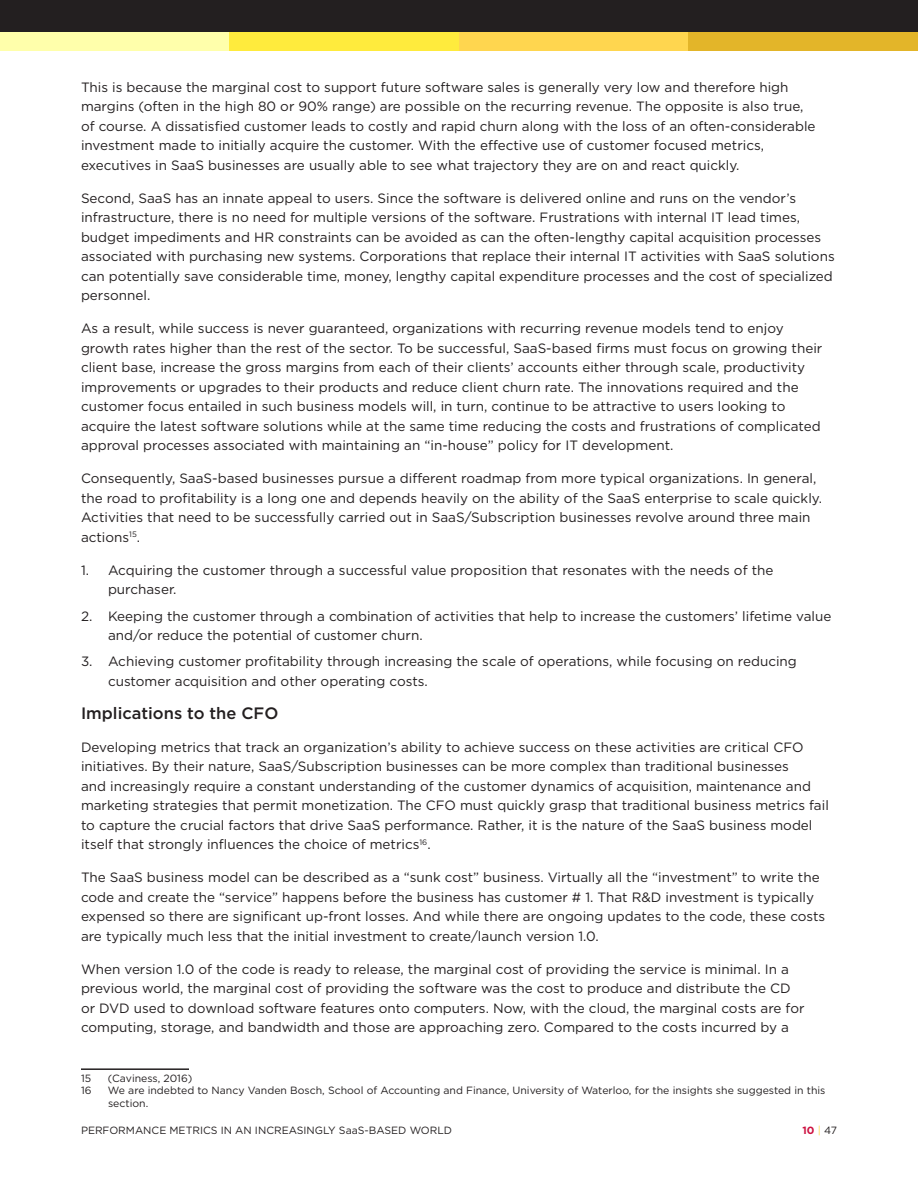
<style>
.page{position:relative;width:918px;height:1188px;background:#fff}
.page>*{position:absolute;margin:0;border:0;box-sizing:border-box;transform-origin:0 0}
.t1{font:500 16.5px "Gotham";color:#231f20}
.Body{font:13.5px/19.5px "Gotham";color:#231f20}
.Footnote{font:10.5px/12.6px "Gotham";color:#231f20}
.t2{font:700 10.5px "Gotham";color:#cd1141}
.s1{font-weight:400;color:#fed64d}
.s2{font-weight:400;color:#231f20}
</style>
<div class="page">
<div style="left:0;top:0;width:918px;height:32px;background:#231f20"></div>
<div style="left:0;top:32px;width:230px;height:19px;background:#ffffab"></div>
<div style="left:230px;top:32px;width:229px;height:19px;background:#ffeb3d"></div>
<div style="left:459px;top:32px;width:229px;height:19px;background:#ffd64f"></div>
<div style="left:688px;top:32px;width:230px;height:19px;background:#e3b529"></div>
<hr style="left:81px;top:1068px;width:108px;height:2px;background:#231f20">
<p class="Body" style="left:81px;top:77px;width:736px">This is because the marginal cost to support future software sales is generally very low and therefore high margins (often in the high 80 or 90% range) are possible on the recurring revenue. The opposite is also true, of course. A dissatisfied customer leads to costly and rapid churn along with the loss of an often-considerable investment made to initially acquire the customer. With the effective use of customer focused metrics, executives in SaaS businesses are usually able to see what trajectory they are on and react quickly.</p>
<p class="Body" style="left:81px;top:188px;width:755px">Second, SaaS has an innate appeal to users. Since the software is delivered online and runs on the vendor’s infrastructure, there is no need for multiple versions of the software. Frustrations with internal IT lead times, budget impediments and HR constraints can be avoided as can the often-lengthy capital acquisition processes associated with purchasing new systems. Corporations that replace their internal IT activities with SaaS solutions can potentially save considerable time, money, lengthy capital expenditure processes and the cost of specialized personnel.</p>
<p class="Body" style="left:81px;top:318px;width:743px">As a result, while success is never guaranteed, organizations with recurring revenue models tend to enjoy growth rates higher than the rest of the sector. To be successful, SaaS-based firms must focus on growing their client base, increase the gross margins from each of their clients’ accounts either through scale, productivity improvements or upgrades to their products and reduce client churn rate. The innovations required and the customer focus entailed in such business models will, in turn, continue to be attractive to users looking to acquire the latest software solutions while at the same time reducing the costs and frustrations of complicated approval processes associated with maintaining an “in-house” policy for IT development.</p>
<p class="Body" style="left:81px;top:468px;width:743px">Consequently, SaaS-based businesses pursue a different roadmap from more typical organizations. In general, the road to profitability is a long one and depends heavily on the ability of the SaaS enterprise to scale quickly.<br>Activities that need to be successfully carried out in SaaS/Subscription businesses revolve around three main actions<sup>15</sup>.</p>
<p class="Body" style="left:108px;top:560px;width:667px;text-indent:-27px">1. Acquiring the customer through a successful value proposition that resonates with the needs of the purchaser.</p>
<p class="Body" style="left:108px;top:606px;width:725px;text-indent:-27px">2. Keeping the customer through a combination of activities that help to increase the customers’ lifetime value and/or reduce the potential of customer churn.</p>
<p class="Body" style="left:108px;top:651px;width:690px;text-indent:-27px">3. Achieving customer profitability through increasing the scale of operations, while focusing on reducing customer acquisition and other operating costs.</p>
<h3 class="t1" style="left:81px;top:702px;width:199px">Implications to the CFO</h3>
<p class="Body" style="left:81px;top:737px;width:749px">Developing metrics that track an organization’s ability to achieve success on these activities are critical CFO initiatives. By their nature, SaaS/Subscription businesses can be more complex than traditional businesses<br>and increasingly require a constant understanding of the customer dynamics of acquisition, maintenance and marketing strategies that permit monetization. The CFO must quickly grasp that traditional business metrics fail to capture the crucial factors that drive SaaS performance. Rather, it is the nature of the SaaS business model itself that strongly influences the choice of metrics<sup>16</sup>.</p>
<p class="Body" style="left:81px;top:867px;width:746px">The SaaS business model can be described as a “sunk cost” business. Virtually all the “investment” to write the code and create the “service” happens before the business has customer # 1. That R&amp;D investment is typically expensed so there are significant up-front losses. And while there are ongoing updates to the code, these costs are typically much less that the initial investment to create/launch version 1.0.</p>
<p class="Body" style="left:81px;top:959px;width:725px">When version 1.0 of the code is ready to release, the marginal cost of providing the service is minimal. In a previous world, the marginal cost of providing the software was the cost to produce and distribute the CD or DVD used to download software features onto computers. Now, with the cloud, the marginal costs are for computing, storage, and bandwidth and those are approaching zero. Compared to the costs incurred by a</p>
<p class="Footnote" style="left:81px;top:1072px;width:12px">15</p>
<p class="Footnote" style="left:108px;top:1072px;width:86px">(Caviness, 2016)</p>
<p class="Footnote" style="left:81px;top:1084px;width:12px">16</p>
<p class="Footnote" style="left:108px;top:1084px;width:719px">We are indebted to Nancy Vanden Bosch, School of Accounting and Finance, University of Waterloo, for the insights she suggested in this section.</p>
<p class="Footnote" style="left:81px;top:1124px;width:373px">PERFORMANCE METRICS IN AN INCREASINGLY SaaS-BASED WORLD</p>
<p class="t2" style="left:803px;top:1123px;width:36px">10 <span class="s1">|</span> <span class="s2">47</span></p>
</div>
